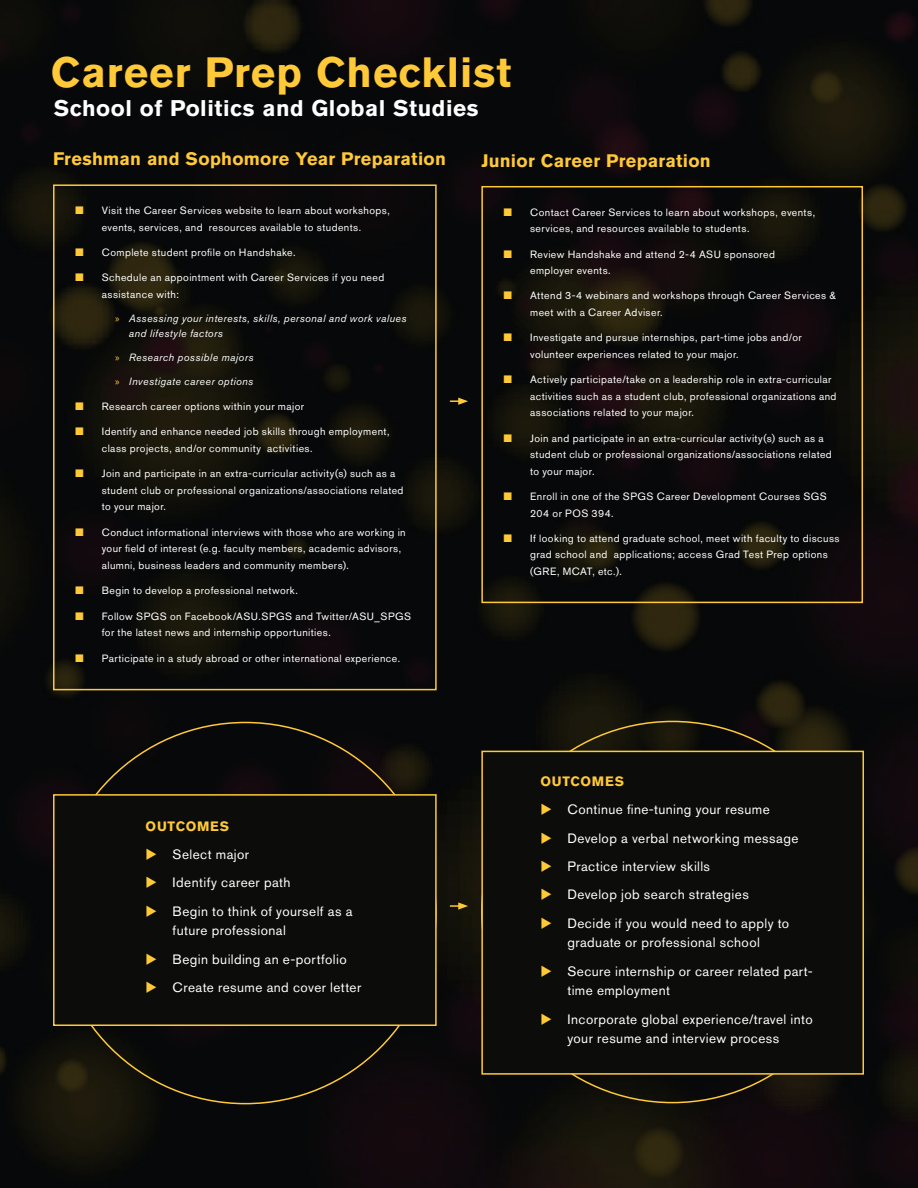
<style>
.page{position:relative;width:918px;height:1188px;background:#fff}
.page>*{position:absolute;margin:0;border:0;box-sizing:border-box;transform-origin:0 0}
.Career_Prep{font:700 42px "Akzidenz Grotesk Std";letter-spacing:.025em;color:#ffc938}
.sPGS{font:700 22.5px "Akzidenz Grotesk Std";letter-spacing:.025em;color:#fff}
.year{font:700 18px "Akzidenz Grotesk Std";letter-spacing:.015em;color:#ffc938}
.t1{font:13.5px/19.5px "Akzidenz Grotesk Std";letter-spacing:.03em;color:#fff}
.Outcomes{font:700 13.5px "Akzidenz Grotesk Std";letter-spacing:.055em;color:#ffc938}
.t2{font:10.5px/16.5px "Akzidenz Grotesk Std";letter-spacing:.04em;color:#fff}
.t3{font:italic 10.5px/15px "Akzidenz Grotesk Std";letter-spacing:.04em;color:#fff}
.s1{font-family:"Myriad Pro";font-style:normal;color:#ffc938}
</style>
<div class="page">
<img style="left:0;top:0;width:918px;height:1188px">
<div style="left:53px;top:184px;width:384px;height:506px;border:2px solid #ffc938"></div>
<div style="left:481px;top:186px;width:382px;height:417px;border:2px solid #ffc938"></div>
<svg style="left:450px;top:398px;width:18px;height:7px"></svg>
<svg style="left:450px;top:902px;width:18px;height:8px"></svg>
<div style="left:481px;top:751px;width:383px;height:324px;background:#0c0d0a;border:2px solid #ffc938"></div>
<div style="left:53px;top:794px;width:384px;height:232px;background:#0c0d0a;border:2px solid #ffc938"></div>
<svg style="left:76px;top:206px;width:7px;height:8px"></svg>
<svg style="left:76px;top:248px;width:7px;height:8px"></svg>
<svg style="left:76px;top:274px;width:7px;height:7px"></svg>
<svg style="left:76px;top:402px;width:7px;height:8px"></svg>
<svg style="left:76px;top:428px;width:7px;height:7px"></svg>
<svg style="left:76px;top:470px;width:7px;height:7px"></svg>
<svg style="left:76px;top:528px;width:7px;height:8px"></svg>
<svg style="left:76px;top:586px;width:7px;height:8px"></svg>
<svg style="left:76px;top:612px;width:7px;height:8px"></svg>
<svg style="left:76px;top:654px;width:7px;height:8px"></svg>
<svg style="left:504px;top:208px;width:8px;height:8px"></svg>
<svg style="left:504px;top:250px;width:8px;height:8px"></svg>
<svg style="left:504px;top:292px;width:8px;height:7px"></svg>
<svg style="left:504px;top:334px;width:8px;height:7px"></svg>
<svg style="left:504px;top:376px;width:8px;height:7px"></svg>
<svg style="left:504px;top:434px;width:8px;height:8px"></svg>
<svg style="left:504px;top:492px;width:8px;height:8px"></svg>
<svg style="left:504px;top:534px;width:8px;height:8px"></svg>
<p class="Career_Prep" style="left:51px;top:48px;width:462px">Career Prep Checklist</p>
<p class="sPGS" style="left:54px;top:96px;width:426px">School of Politics and Global Studies</p>
<p class="year" style="left:53px;top:149px;width:394px">Freshman and Sophomore Year Preparation</p>
<p class="year" style="left:481px;top:150px;width:231px">Junior Career Preparation</p>
<p class="t2" style="left:102px;top:202px;width:290px">Visit the Career Services website to learn about workshops, events, services, and resources available to students.</p>
<p class="t2" style="left:102px;top:244px;width:195px">Complete student profile on Handshake.</p>
<p class="t2" style="left:102px;top:269px;width:284px">Schedule an appointment with Career Services if you need assistance with:</p>
<p class="t3" style="left:129px;top:311px;width:279px;text-indent:-14px"><span class="s1">»</span> Assessing your interests, skills, personal and work values and lifestyle factors</p>
<p class="t3" style="left:115px;top:350px;width:140px"><span class="s1">»</span> Research possible majors</p>
<p class="t3" style="left:115px;top:373px;width:140px"><span class="s1">»</span> Investigate career options</p>
<p class="t2" style="left:102px;top:398px;width:204px">Research career options within your major</p>
<p class="t2" style="left:102px;top:423px;width:289px">Identify and enhance needed job skills through employment, class projects, and/or community activities.</p>
<p class="t2" style="left:102px;top:465px;width:303px">Join and participate in an extra-curricular activity(s) such as a student club or professional organizations/associations related to your major.</p>
<p class="t2" style="left:102px;top:524px;width:306px">Conduct informational interviews with those who are working in your field of interest (e.g. faculty members, academic advisors, alumni, business leaders and community members).</p>
<p class="t2" style="left:102px;top:582px;width:197px">Begin to develop a professional network.</p>
<p class="t2" style="left:102px;top:608px;width:311px">Follow SPGS on Facebook/ASU.SPGS and Twitter/ASU_SPGS for the latest news and internship opportunities.</p>
<p class="t2" style="left:102px;top:650px;width:300px">Participate in a study abroad or other international experience.</p>
<p class="Outcomes" style="left:146px;top:818px;width:85px">OUTCOMES</p>
<p class="t1" style="left:173px;top:844px;width:78px">Select major</p>
<p class="t1" style="left:173px;top:873px;width:119px">Identify career path</p>
<p class="t1" style="left:173px;top:901px;width:181px">Begin to think of yourself as a future professional</p>
<p class="t1" style="left:173px;top:949px;width:176px">Begin building an e-portfolio</p>
<p class="t1" style="left:173px;top:978px;width:190px">Create resume and cover letter</p>
<p class="t2" style="left:530px;top:204px;width:286px">Contact Career Services to learn about workshops, events, services, and resources available to students.</p>
<p class="t2" style="left:530px;top:246px;width:246px">Review Handshake and attend 2-4 ASU sponsored employer events.</p>
<p class="t2" style="left:530px;top:287px;width:307px">Attend 3-4 webinars and workshops through Career Services &amp; meet with a Career Adviser.</p>
<p class="t2" style="left:530px;top:329px;width:273px">Investigate and pursue internships, part-time jobs and/or volunteer experiences related to your major.</p>
<p class="t2" style="left:530px;top:371px;width:308px">Actively participate/take on a leadership role in extra-curricular activities such as a student club, professional organizations and associations related to your major.</p>
<p class="t2" style="left:530px;top:430px;width:303px">Join and participate in an extra-curricular activity(s) such as a student club or professional organizations/associations related to your major.</p>
<p class="t2" style="left:530px;top:488px;width:298px">Enroll in one of the SPGS Career Development Courses SGS<br>204 or POS 394.</p>
<p class="t2" style="left:530px;top:530px;width:311px">If looking to attend graduate school, meet with faculty to discuss grad school and applications; access Grad Test Prep options (GRE, MCAT, etc.).</p>
<p class="Outcomes" style="left:540px;top:773px;width:85px">OUTCOMES</p>
<p class="t1" style="left:567px;top:800px;width:204px">Continue fine-tuning your resume</p>
<p class="t1" style="left:567px;top:828px;width:233px">Develop a verbal networking message</p>
<p class="t1" style="left:567px;top:856px;width:144px">Practice interview skills</p>
<p class="t1" style="left:567px;top:885px;width:183px">Develop job search strategies</p>
<p class="t1" style="left:567px;top:913px;width:223px">Decide if you would need to apply to graduate or professional school</p>
<p class="t1" style="left:567px;top:961px;width:247px">Secure internship or career related part&shy;time employment</p>
<p class="t1" style="left:567px;top:1009px;width:247px">Incorporate global experience/travel into your resume and interview process</p>
</div>
